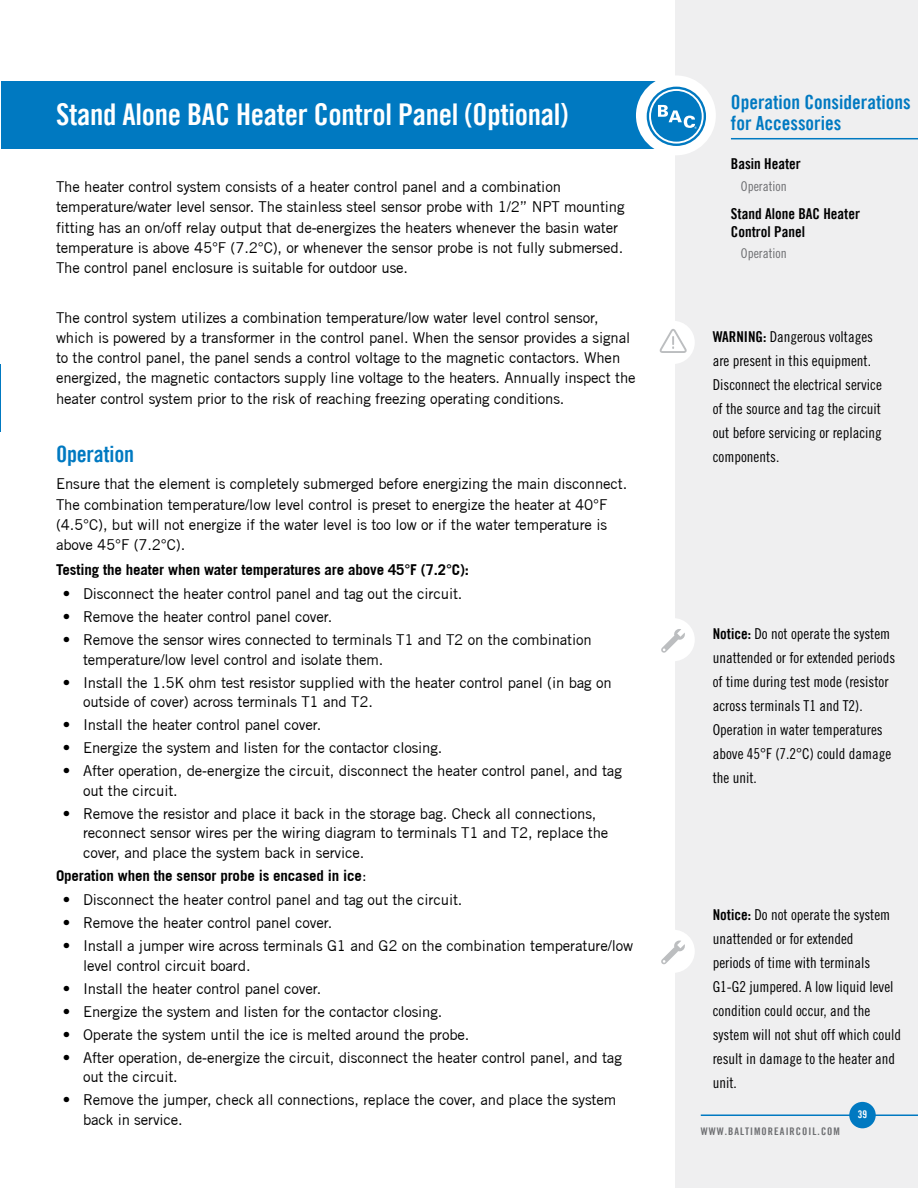
<style>
.page{position:relative;width:918px;height:1188px;background:#fff}
.page>*{position:absolute;margin:0;border:0;box-sizing:border-box;transform-origin:0 0}
.t1{font:30px "Trade Gothic LT Bold Cond Twenty";letter-spacing:-.01em;color:#fff}
.t2{font:22.5px "Trade Gothic LT Bold Cond Twenty";letter-spacing:-.01em;color:#0079c1}
.t3{font:19.5px/21px "Trade Gothic LT Bold Cond Twenty";color:#0079c1}
.t4{font:15px/20.2px "Trade Gothic";letter-spacing:-.01em;color:#000}
.t5{font:15px/24px "Trade Gothic LT Pro Cn 18";color:#000}
.t6{font:700 15px "Trade Gothic";letter-spacing:-.01em;color:#000}
.t7{font:15px/18px "Trade Gothic LT Bold Cond Twenty";color:#000}
.t8{font:13.5px "Trade Gothic LT Pro Cn 18";color:#6d6e71}
.t9{font:10.5px "Trade Gothic LT Bold Cond Twenty";letter-spacing:.1em;color:#6d6e71}
.t10{font:10.5px "Trade Gothic LT Bold Cond Twenty";color:#fff}
.s1{font-weight:400}
.s2{font-family:"Trade Gothic LT Bold Cond Twenty"}
</style>
<div class="page">
<div style="left:675px;top:0;width:243px;height:1188px;background:#efeff0"></div>
<hr style="left:701px;top:1114px;width:217px;height:2px;background:#0079c1">
<div style="left:849px;top:1102px;width:27px;height:26px;background:#0079c1;border-radius:50%"></div>
<hr style="left:0;top:364px;width:1px;height:68px;background:#0079c1">
<hr style="left:731px;top:138px;width:187px;height:1px;background:#0079c1">
<div style="left:2px;top:81px;width:673px;height:67px;background:#0079c1"></div>
<div style="left:652px;top:321px;width:43px;height:43px;background:#fff;border-radius:50%"></div>
<svg style="left:660px;top:329px;width:27px;height:24px"></svg>
<div style="left:652px;top:618px;width:43px;height:43px;background:#fff;border-radius:50%"></div>
<svg style="left:661px;top:629px;width:24px;height:24px"></svg>
<div style="left:652px;top:930px;width:43px;height:43px;background:#fff;border-radius:50%"></div>
<svg style="left:661px;top:940px;width:24px;height:25px"></svg>
<div style="left:636px;top:75px;width:80px;height:80px;background:#fff;border-radius:50%"></div>
<svg style="left:647px;top:87px;width:59px;height:59px"></svg>
<svg style="left:649px;top:89px;width:55px;height:55px"></svg>
<div style="left:651px;top:91px;width:51px;height:51px;background:#0079c1;border-radius:50%"></div>
<svg style="left:658px;top:105px;width:39px;height:24px"></svg>
<h1 class="t1" style="left:56px;top:96px;width:514px">Stand Alone BAC Heater Control Panel (Optional)</h1>
<p class="t4" style="left:56px;top:176px;width:570px">The heater control system consists of a heater control panel and a combination temperature/water level sensor. The stainless steel sensor probe with 1/2” NPT mounting fitting has an on/off relay output that de-energizes the heaters whenever the basin water temperature is above 45°F (7.2°C), or whenever the sensor probe is not fully submersed.<br>The control panel enclosure is suitable for outdoor use.</p>
<p class="t4" style="left:56px;top:307px;width:581px">The control system utilizes a combination temperature/low water level control sensor, which is powered by a transformer in the control panel. When the sensor provides a signal to the control panel, the panel sends a control voltage to the magnetic contactors. When energized, the magnetic contactors supply line voltage to the heaters. Annually inspect the heater control system prior to the risk of reaching freezing operating conditions.</p>
<h2 class="t2" style="left:56px;top:441px;width:80px">Operation</h2>
<p class="t4" style="left:56px;top:474px;width:573px">Ensure that the element is completely submerged before energizing the main disconnect.<br>The combination temperature/low level control is preset to energize the heater at 40°F (4.5°C), but will not energize if the water level is too low or if the water temperature is above 45°F (7.2°C).</p>
<p class="t6" style="left:56px;top:560px;width:415px">Testing the heater when water temperatures are above 45°F (7.2°C):</p>
<p class="t4" style="left:63px;top:583px;width:401px">• Disconnect the heater control panel and tag out the circuit.</p>
<p class="t4" style="left:63px;top:606px;width:271px">• Remove the heater control panel cover.</p>
<p class="t4" style="left:83px;top:630px;width:510px;line-height:19.5px;text-indent:-20px">• Remove the sensor wires connected to terminals T1 and T2 on the combination temperature/low level control and isolate them.</p>
<p class="t4" style="left:83px;top:672px;width:530px;line-height:19.5px;text-indent:-20px">• Install the 1.5K ohm test resistor supplied with the heater control panel (in bag on outside of cover) across terminals T1 and T2.</p>
<p class="t4" style="left:63px;top:714px;width:260px">• Install the heater control panel cover.</p>
<p class="t4" style="left:63px;top:737px;width:381px">• Energize the system and listen for the contactor closing.</p>
<p class="t4" style="left:83px;top:761px;width:540px;line-height:19.5px;text-indent:-20px">• After operation, de-energize the circuit, disconnect the heater control panel, and tag out the circuit.</p>
<p class="t4" style="left:83px;top:803px;width:527px;line-height:19.5px;text-indent:-20px">• Remove the resistor and place it back in the storage bag. Check all connections, reconnect sensor wires per the wiring diagram to terminals T1 and T2, replace the cover, and place the system back in service.</p>
<p class="t6" style="left:56px;top:867px;width:312px">Operation when the sensor probe is encased in ice<span class="s1">:</span></p>
<p class="t4" style="left:63px;top:890px;width:401px">• Disconnect the heater control panel and tag out the circuit.</p>
<p class="t4" style="left:63px;top:913px;width:271px">• Remove the heater control panel cover.</p>
<p class="t4" style="left:83px;top:936px;width:552px;line-height:19.5px;text-indent:-20px">• Install a jumper wire across terminals G1 and G2 on the combination temperature/low level control circuit board.</p>
<p class="t4" style="left:63px;top:978px;width:260px">• Install the heater control panel cover.</p>
<p class="t4" style="left:63px;top:1001px;width:381px">• Energize the system and listen for the contactor closing.</p>
<p class="t4" style="left:63px;top:1024px;width:408px">• Operate the system until the ice is melted around the probe.</p>
<p class="t4" style="left:83px;top:1048px;width:540px;line-height:19.5px;text-indent:-20px">• After operation, de-energize the circuit, disconnect the heater control panel, and tag out the circuit.</p>
<p class="t4" style="left:83px;top:1090px;width:535px;line-height:19.5px;text-indent:-20px">• Remove the jumper, check all connections, replace the cover, and place the system back in service.</p>
<h3 class="t3" style="left:731px;top:91px;width:181px">Operation Considerations for Accessories</h3>
<p class="t7" style="left:731px;top:155px;width:71px">Basin Heater</p>
<p class="t8" style="left:741px;top:178px;width:47px">Operation</p>
<p class="t7" style="left:731px;top:204px;width:131px">Stand Alone BAC Heater<br>Control Panel</p>
<p class="t8" style="left:741px;top:245px;width:47px">Operation</p>
<p class="t5" style="left:713px;top:324px;width:171px"><span class="s2">WARNING:</span> Dangerous voltages are present in this equipment.<br>Disconnect the electrical service of the source and tag the circuit out before servicing or replacing components.</p>
<p class="t5" style="left:713px;top:622px;width:184px"><span class="s2">Notice:</span> Do not operate the system unattended or for extended periods of time during test mode (resistor across terminals T1 and T2).<br>Operation in water temperatures above 45°F (7.2°C) could damage the unit.</p>
<p class="t5" style="left:713px;top:903px;width:190px"><span class="s2">Notice:</span> Do not operate the system unattended or for extended<br>periods of time with terminals<br>G1-G2 jumpered. A low liquid level condition could occur, and the system will not shut off which could result in damage to the heater and unit.</p>
<p class="t9" style="left:701px;top:1125px;width:141px">WWW.BALTIMOREAIRCOIL.COM</p>
<p class="t10" style="left:858px;top:1108px;width:11px">39</p>
</div>
